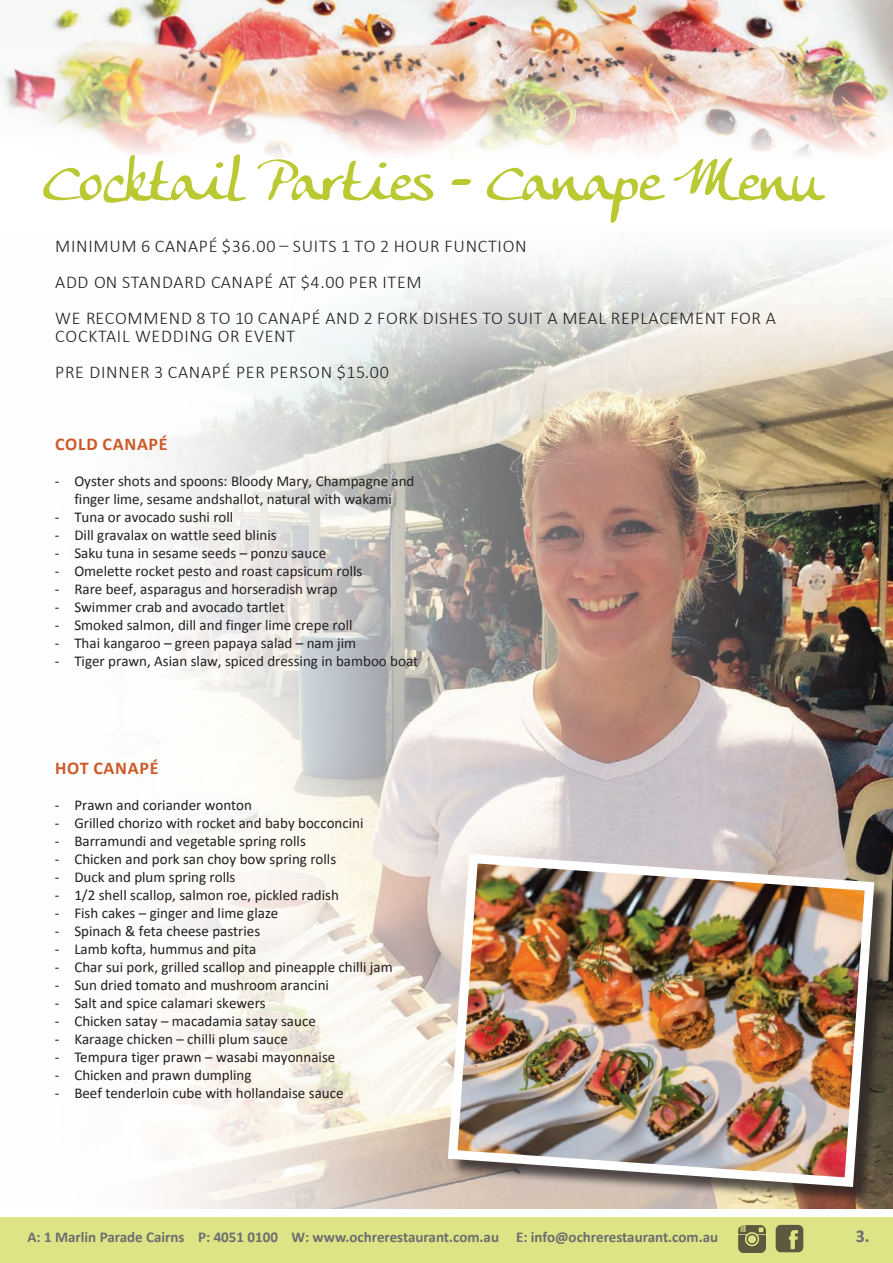
<style>
.page{position:relative;width:893px;height:1263px;background:#fff}
.page>*{position:absolute;margin:0;border:0;box-sizing:border-box;transform-origin:0 0}
.t1{font:57px "Anke Calligraphic FG";color:#bac932}
.t2{font:300 18px/36px "Calibri";letter-spacing:.04em;color:#231f20}
.t3{font:700 18px "Calibri";letter-spacing:.04em;color:#cb5a28}
.t4{font:700 18px "Calibri";color:#6c6d70}
.t5{font:15px/18px "Calibri";color:#231f20;text-align:center}
.t6{font:700 15px "Calibri";color:#6c6d70}
</style>
<div class="page">
<div style="left:0;top:1217px;width:893px;height:46px;background:#dde485"></div>
<img style="left:775px;top:1224px;width:29px;height:29px">
<img style="left:739px;top:1225px;width:27px;height:27px">
<img style="left:150px;top:241px;width:743px;height:968px">
<div style="left:451px;top:857px;width:441px;height:348px;background:#231f20;opacity:.75"></div>
<img style="left:443px;top:849px;width:436px;height:343px">
<img style="left:0;top:0;width:893px;height:156px">
<h1 class="t1" style="left:43px;top:147px;width:778px">Cocktail Parties - Canape Menu</h1>
<p class="t2" style="left:55px;top:228px;width:722px">MINIMUM 6 CANAPÉ $36.00 – SUITS 1 TO 2 HOUR FUNCTION<br>ADD ON STANDARD CANAPÉ AT $4.00 PER ITEM<br>WE RECOMMEND 8 TO 10 CANAPÉ AND 2 FORK DISHES TO SUIT A MEAL REPLACEMENT FOR A</p>
<p class="t2" style="left:55px;top:318px;width:335px">COCKTAIL WEDDING OR EVENT<br>PRE DINNER 3 CANAPÉ PER PERSON $15.00</p>
<p class="t3" style="left:55px;top:431px;width:114px">COLD CANAPÉ</p>
<p class="t5" style="left:55px;top:472px;width:361px">- Oyster shots and spoons: Bloody Mary, Champagne and finger lime, sesame andshallot, natural with wakami</p>
<p class="t5" style="left:55px;top:508px;width:180px">- Tuna or avocado sushi roll</p>
<p class="t5" style="left:55px;top:526px;width:223px">- Dill gravalax on wattle seed blinis</p>
<p class="t5" style="left:55px;top:544px;width:273px">- Saku tuna in sesame seeds – ponzu sauce</p>
<p class="t5" style="left:55px;top:562px;width:309px">- Omelette rocket pesto and roast capsicum rolls</p>
<p class="t5" style="left:55px;top:580px;width:284px">- Rare beef, asparagus and horseradish wrap</p>
<p class="t5" style="left:55px;top:598px;width:231px">- Swimmer crab and avocado tartlet</p>
<p class="t5" style="left:55px;top:616px;width:299px">- Smoked salmon, dill and finger lime crepe roll</p>
<p class="t5" style="left:55px;top:634px;width:303px">- Thai kangaroo – green papaya salad – nam jim</p>
<p class="t5" style="left:55px;top:652px;width:365px">- Tiger prawn, Asian slaw, spiced dressing in bamboo boat</p>
<p class="t3" style="left:55px;top:755px;width:105px">HOT CANAPÉ</p>
<p class="t5" style="left:55px;top:796px;width:199px">- Prawn and coriander wonton</p>
<p class="t5" style="left:55px;top:814px;width:310px">- Grilled chorizo with rocket and baby bocconcini</p>
<p class="t5" style="left:55px;top:832px;width:253px">- Barramundi and vegetable spring rolls</p>
<p class="t5" style="left:55px;top:850px;width:283px">- Chicken and pork san choy bow spring rolls</p>
<p class="t5" style="left:55px;top:868px;width:182px">- Duck and plum spring rolls</p>
<p class="t5" style="left:55px;top:886px;width:286px">- 1/2 shell scallop, salmon roe, pickled radish</p>
<p class="t5" style="left:55px;top:904px;width:225px">- Fish cakes – ginger and lime glaze</p>
<p class="t5" style="left:55px;top:922px;width:207px">- Spinach &amp; feta cheese pastries</p>
<p class="t5" style="left:55px;top:940px;width:203px">- Lamb kofta, hummus and pita</p>
<p class="t5" style="left:55px;top:958px;width:339px">- Char sui pork, grilled scallop and pineapple chilli jam</p>
<p class="t5" style="left:55px;top:976px;width:276px">- Sun dried tomato and mushroom arancini</p>
<p class="t5" style="left:55px;top:994px;width:212px">- Salt and spice calamari skewers</p>
<p class="t5" style="left:55px;top:1012px;width:262px">- Chicken satay – macadamia satay sauce</p>
<p class="t5" style="left:55px;top:1030px;width:235px">- Karaage chicken – chilli plum sauce</p>
<p class="t5" style="left:55px;top:1048px;width:282px">- Tempura tiger prawn – wasabi mayonnaise</p>
<p class="t5" style="left:55px;top:1066px;width:198px">- Chicken and prawn dumpling</p>
<p class="t5" style="left:55px;top:1084px;width:290px">- Beef tenderloin cube with hollandaise sauce</p>
<p class="t6" style="left:27px;top:1226px;width:692px">A: 1 Marlin Parade Cairns P: 4051 0100 W: www.ochrerestaurant.com.au E: info@ochrerestaurant.com.au</p>
<p class="t4" style="left:856px;top:1223px;width:15px">3.</p>
</div>
